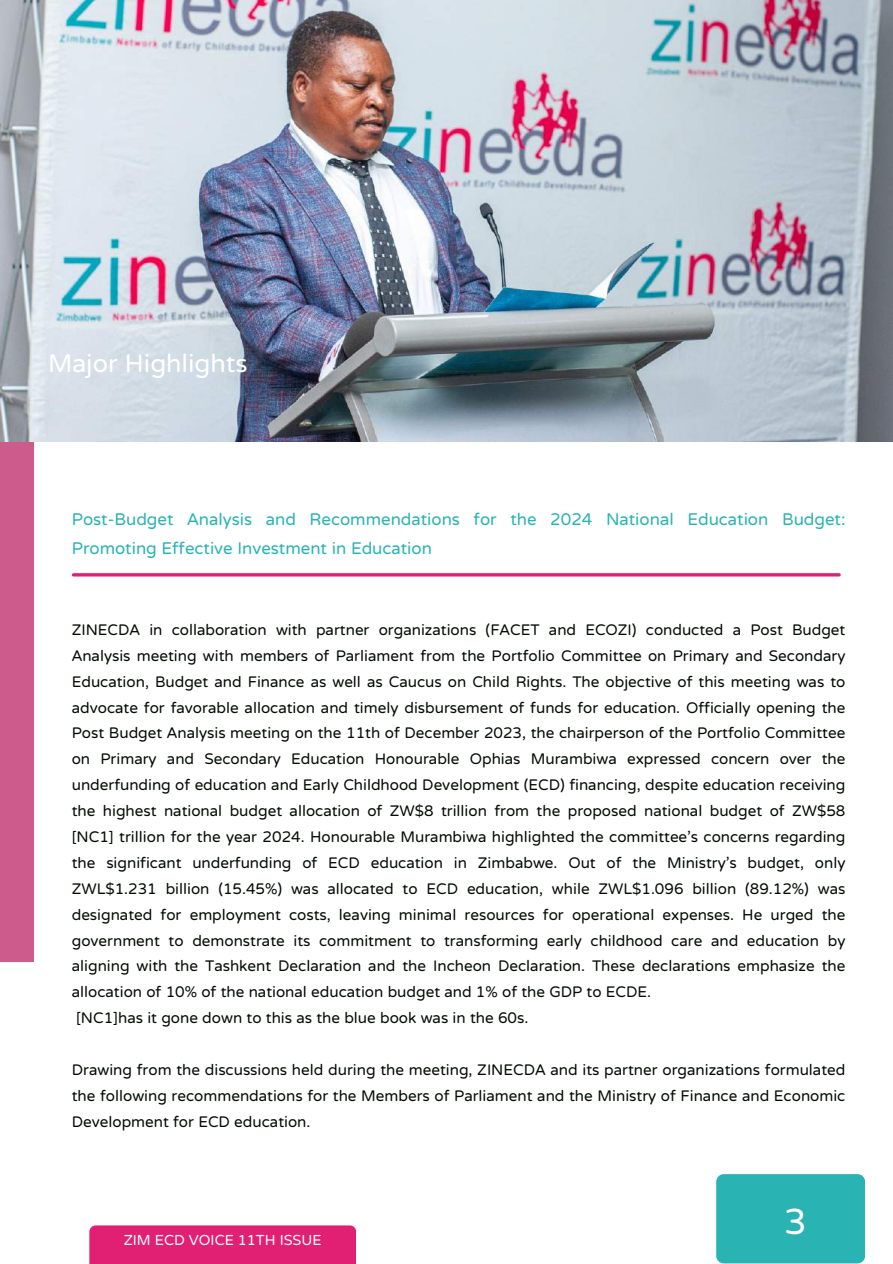
<style>
.page{position:relative;width:893px;height:1264px;background:#fff}
.page>*{position:absolute;margin:0;border:0;box-sizing:border-box;transform-origin:0 0}
.t1{font:45px "NTR";color:#fff}
.t2{font:31.5px "NTR";color:#fff}
.t3{font:21px/29.2px "NTR";color:#29b3b3}
.t4{font:19.05px/25.8px "NTR";color:#030b03}
.t5{font:18px "NTR";color:#fff}
</style>
<div class="page">
<hr style="left:73px;top:573px;width:766px;height:3px;background:#e22073">
<div style="left:89px;top:1225px;width:267px;height:38px;background:#e22073"></div>
<div style="left:716px;top:1174px;width:149px;height:89px;background:#29b3b3;border-radius:8px"></div>
<div style="left:0;top:422px;width:33px;height:540px;background:#cd5b8c"></div>
<img style="left:0;top:0;width:892px;height:441px">
<h2 class="t2" style="left:48px;top:342px;width:201px">Major Highlights</h2>
<p class="t3" style="left:72px;top:502px;width:775px">Post-Budget Analysis and Recommendations for the 2024 National Education Budget:<br>Promoting Effective Investment in Education</p>
<p class="t4" style="left:72px;top:615px;width:775px">ZINECDA in collaboration with partner organizations (FACET and ECOZI) conducted a Post Budget Analysis meeting with members of Parliament from the Portfolio Committee on Primary and Secondary Education, Budget and Finance as well as Caucus on Child Rights. The objective of this meeting was to advocate for favorable allocation and timely disbursement of funds for education. Officially opening the Post Budget Analysis meeting on the 11th of December 2023, the chairperson of the Portfolio Committee on Primary and Secondary Education Honourable Ophias Murambiwa expressed concern over the underfunding of education and Early Childhood Development (ECD) financing, despite education receiving the highest national budget allocation of ZW$8 trillion from the proposed national budget of ZW$58 [NC1] trillion for the year 2024. Honourable Murambiwa highlighted the committee's concerns regarding the significant underfunding of ECD education in Zimbabwe. Out of the Ministry's budget, only ZWL$1.231 billion (15.45%) was allocated to ECD education, while ZWL$1.096 billion (89.12%) was designated for employment costs, leaving minimal resources for operational expenses. He urged the government to demonstrate its commitment to transforming early childhood care and education by aligning with the Tashkent Declaration and the Incheon Declaration. These declarations emphasize the allocation of 10% of the national education budget and 1% of the GDP to ECDE.<br>[NC1]has it gone down to this as the blue book was in the 60s.</p>
<p class="t4" style="left:72px;top:1055px;width:775px;text-align:justify">Drawing from the discussions held during the meeting, ZINECDA and its partner organizations formulated the following recommendations for the Members of Parliament and the Ministry of Finance and Economic Development for ECD education.</p>
<p class="t5" style="left:124px;top:1228px;width:199px">ZIM ECD VOICE 11TH ISSUE</p>
<h1 class="t1" style="left:784px;top:1191px;width:24px">3</h1>
</div>
